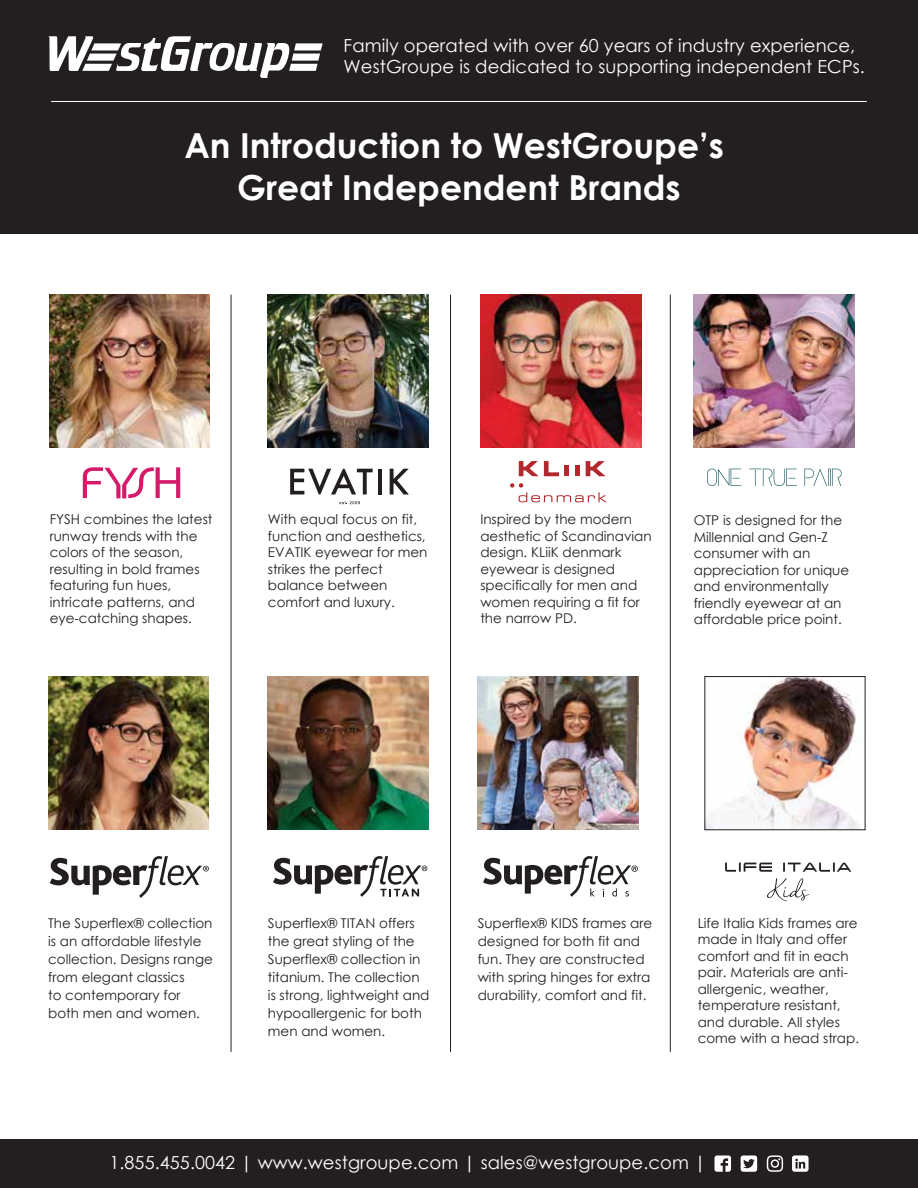
<style>
.page{position:relative;width:918px;height:1188px;background:#fff}
.page>*{position:absolute;margin:0;border:0;box-sizing:border-box;transform-origin:0 0}
.t1{font:700 34.5px/41.4px "Century Gothic";color:#fff;text-align:center}
.t2{font:18px/21.6px "Century Gothic";letter-spacing:.005em;color:#fff}
.t3{font:13.5px/16.5px "Century Gothic";color:#231f20}
</style>
<div class="page">
<div style="left:0;top:0;width:918px;height:234px;background:#231f20"></div>
<svg style="left:48px;top:36px;width:275px;height:42px"></svg>
<hr style="left:51px;top:101px;width:816px;height:1px;background:#fff">
<img style="left:50px;top:295px;width:160px;height:153px">
<svg style="left:83px;top:467px;width:97px;height:31px"></svg>
<img style="left:268px;top:295px;width:161px;height:153px">
<svg style="left:339px;top:501px;width:21px;height:4px"></svg>
<svg style="left:290px;top:469px;width:83px;height:26px"></svg>
<hr style="left:378px;top:469px;width:4px;height:26px;background:#231f20">
<svg style="left:390px;top:469px;width:19px;height:26px"></svg>
<img style="left:480px;top:295px;width:161px;height:153px">
<svg style="left:519px;top:461px;width:40px;height:15px"></svg>
<hr style="left:564px;top:466px;width:4px;height:10px;background:#b2292d">
<hr style="left:575px;top:466px;width:4px;height:10px;background:#b2292d">
<svg style="left:586px;top:461px;width:20px;height:15px"></svg>
<svg style="left:510px;top:483px;width:97px;height:19px"></svg>
<img style="left:694px;top:295px;width:161px;height:153px">
<svg style="left:804px;top:468px;width:38px;height:18px"></svg>
<svg style="left:749px;top:469px;width:48px;height:17px"></svg>
<svg style="left:707px;top:469px;width:34px;height:17px"></svg>
<hr style="left:231px;top:295px;width:1px;height:757px;background:#231f20">
<hr style="left:450px;top:295px;width:1px;height:757px;background:#231f20">
<hr style="left:670px;top:295px;width:1px;height:757px;background:#231f20">
<svg style="left:725px;top:863px;width:47px;height:9px"></svg>
<svg style="left:783px;top:863px;width:68px;height:9px"></svg>
<svg style="left:767px;top:878px;width:42px;height:23px"></svg>
<img style="left:707px;top:678px;width:152px;height:150px">
<div style="left:705px;top:676px;width:160px;height:154px;border:1px solid #231f20"></div>
<svg style="left:50px;top:856px;width:159px;height:42px"></svg>
<img style="left:48px;top:677px;width:160px;height:153px">
<svg style="left:273px;top:856px;width:154px;height:41px"></svg>
<img style="left:268px;top:677px;width:160px;height:153px">
<svg style="left:483px;top:856px;width:155px;height:41px"></svg>
<img style="left:478px;top:677px;width:160px;height:153px">
<div style="left:0;top:1139px;width:918px;height:49px;background:#231f20"></div>
<svg style="left:715px;top:1155px;width:16px;height:17px"></svg>
<svg style="left:741px;top:1155px;width:16px;height:17px"></svg>
<svg style="left:767px;top:1155px;width:16px;height:17px"></svg>
<svg style="left:792px;top:1155px;width:17px;height:17px"></svg>
<h2 class="t2" style="left:344px;top:34px;width:523px">Family operated with over 60 years of industry experience,<br>WestGroupe is dedicated to supporting independent ECPs.</h2>
<h1 class="t1" style="left:184px;top:123px;width:541px">An Introduction to WestGroupe’s<br>Great Independent Brands</h1>
<p class="t3" style="left:50px;top:511px;width:164px">FYSH combines the latest runway trends with the colors of the season, resulting in bold frames featuring fun hues, intricate patterns, and eye-catching shapes.</p>
<p class="t3" style="left:268px;top:511px;width:161px">With equal focus on fit, function and aesthetics,<br>EVATIK eyewear for men strikes the perfect balance between comfort and luxury.</p>
<p class="t3" style="left:480px;top:511px;width:173px">Inspired by the modern aesthetic of Scandinavian design. KLiiK denmark eyewear is designed specifically for men and women requiring a fit for the narrow PD.</p>
<p class="t3" style="left:694px;top:512px;width:157px">OTP is designed for the<br>Millennial and Gen-Z consumer with an appreciation for unique and environmentally friendly eyewear at an affordable price point.</p>
<p class="t3" style="left:48px;top:914px;width:166px;line-height:18px">The Superflex® collection is an affordable lifestyle collection. Designs range from elegant classics<br>to contemporary for both men and women.</p>
<p class="t3" style="left:268px;top:914px;width:163px;line-height:18px">Superflex® TITAN offers the great styling of the<br>Superflex® collection in titanium. The collection is strong, lightweight and hypoallergenic for both men and women.</p>
<p class="t3" style="left:478px;top:914px;width:176px;line-height:18px">Superflex® KIDS frames are designed for both fit and fun. They are constructed with spring hinges for extra durability, comfort and fit.</p>
<p class="t3" style="left:698px;top:914px;width:163px">Life Italia Kids frames are made in Italy and offer comfort and fit in each pair. Materials are anti&shy;allergenic, weather, temperature resistant, and durable. All styles come with a head strap.</p>
<h2 class="t2" style="left:109px;top:1151px;width:598px">1.855.455.0042 | www.westgroupe.com | sales@westgroupe.com |</h2>
</div>
